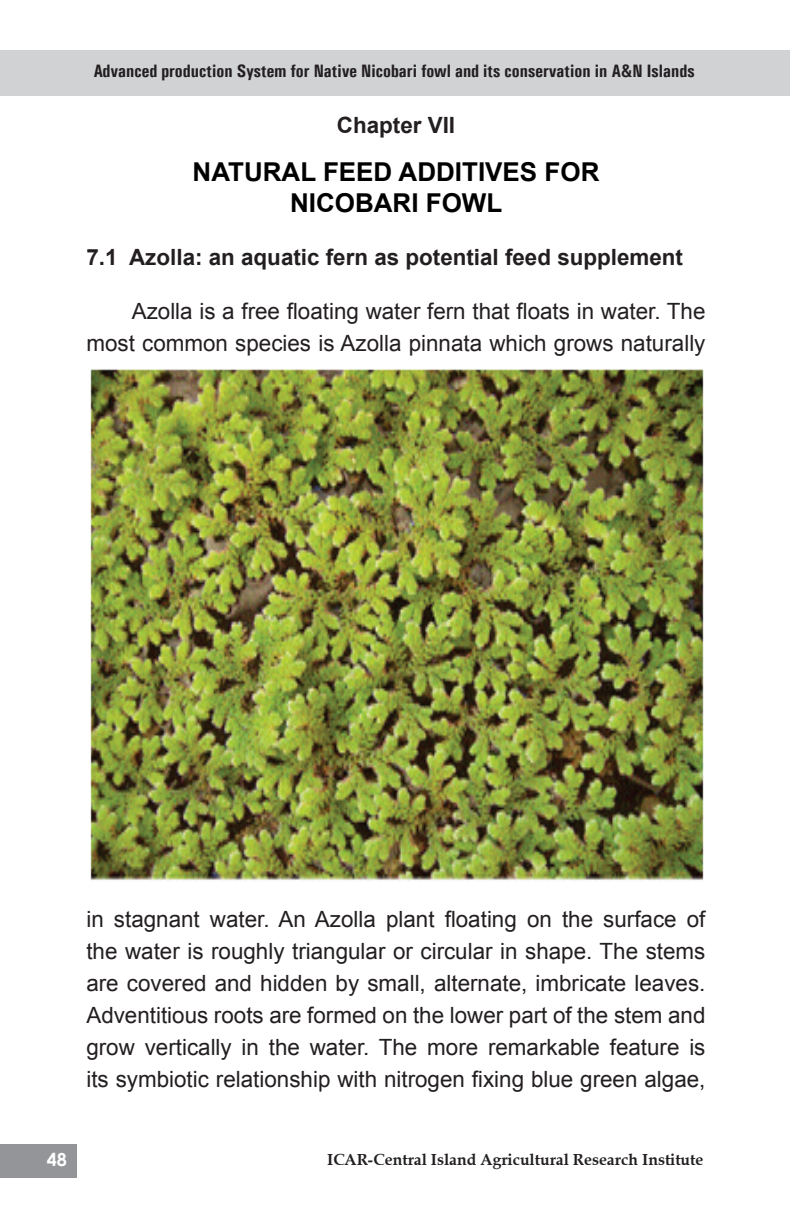
<style>
.page{position:relative;width:792px;height:1224px;background:#fff}
.page>*{position:absolute;margin:0;border:0;box-sizing:border-box;transform-origin:0 0}
.t1{font:700 26px/31.2px "Arial";color:#000;text-align:center}
.t2{font:22.4px/32px "Arial";color:#231f20;text-align:right}
.t3{font:700 22.4px "Arial";color:#231f20}
.t4{font:700 18px "Univers Condensed";color:#231f20}
.t5{font:700 18px "Century Gothic";color:#fff}
.t6{font:700 16px "Zapf Calligraphic 801 BT";color:#231f20}
</style>
<div class="page">
<div style="left:0;top:1145px;width:77px;height:33px;background:#939598"></div>
<div style="left:0;top:50px;width:790px;height:46px;background:#d1d2d4"></div>
<img style="left:90px;top:369px;width:613px;height:512px">
<p class="t4" style="left:93px;top:60px;width:603px">Advanced production System for Native Nicobari fowl and its conservation in A&amp;N Islands</p>
<p class="t3" style="left:337px;top:109px;width:120px">Chapter VII</p>
<p class="t1" style="left:193px;top:157px;width:408px">Natural feed additives for<br>Nicobari fowl</p>
<p class="t3" style="left:86px;top:241px;width:598px">7.1 Azolla: an aquatic fern as potential feed supplement</p>
<p class="t2" style="left:86px;top:295px;width:621px">Azolla is a free floating water fern that floats in water. The most common species is Azolla pinnata which grows naturally</p>
<p class="t2" style="left:86px;top:903px;width:621px;text-align:justify">in stagnant water. An Azolla plant floating on the surface of the water is roughly triangular or circular in shape. The stems are covered and hidden by small, alternate, imbricate leaves.<br>Adventitious roots are formed on the lower part of the stem and grow vertically in the water. The more remarkable feature is its symbiotic relationship with nitrogen fixing blue green algae,</p>
<p class="t5" style="left:47px;top:1146px;width:22px">48</p>
<p class="t6" style="left:327px;top:1150px;width:378px">ICAR-Central Island Agricultural Research Institute</p>
</div>
